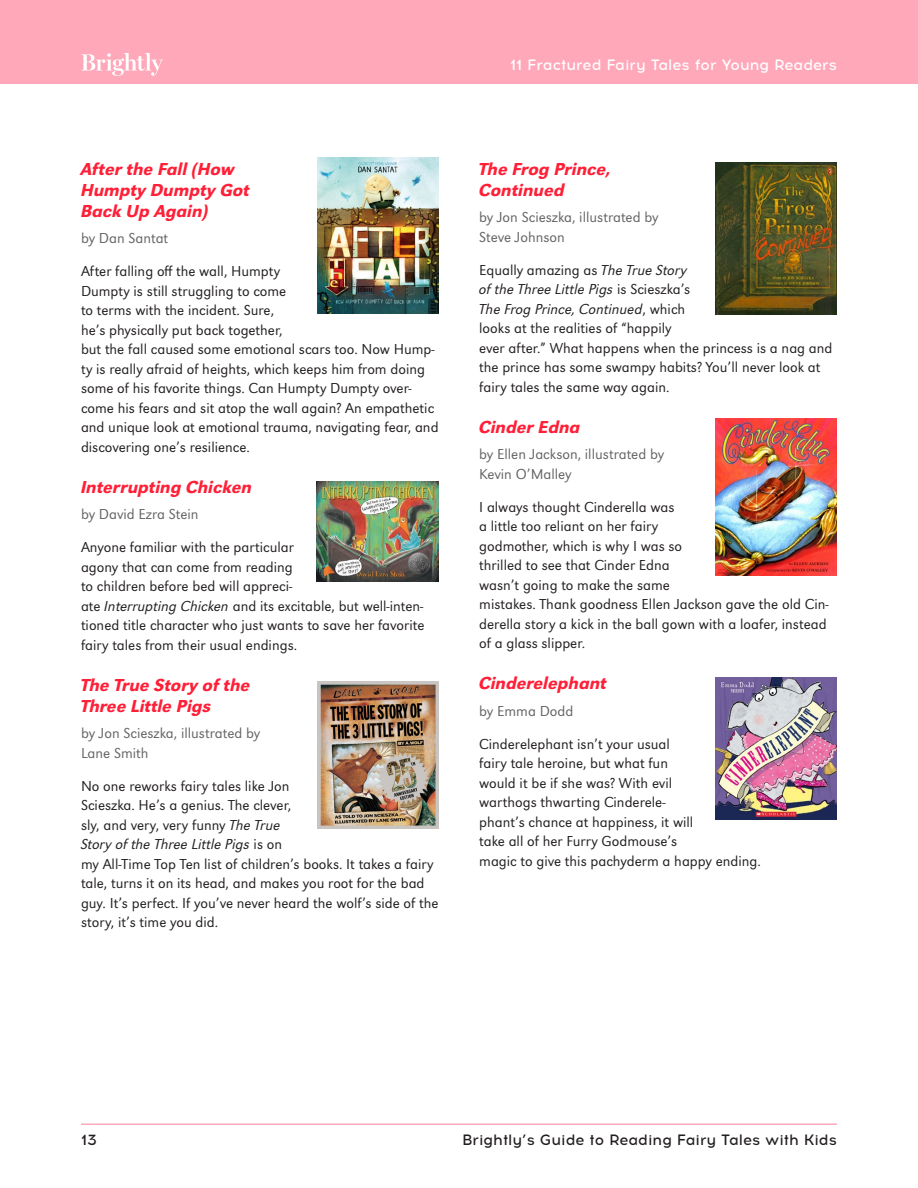
<style>
.page{position:relative;width:918px;height:1188px;background:#fff}
.page>*{position:absolute;margin:0;border:0;box-sizing:border-box;transform-origin:0 0}
.t1{font:italic 500 18px/21px "URW Grotesk TOT";color:#ff1f37}
.t2{font:300 15px/19.5px "URW Grotesk TOT";color:#231f20}
.t3{font:300 15px/19.5px "URW Grotesk TOT";color:#636466}
.t4{font:500 15px "Acrom";color:#231f20}
.t5{font:500 15px "Acrom";color:#fff}
.s1{font-style:italic}
</style>
<div class="page">
<div style="left:0;top:0;width:918px;height:83px;background:#ffa8ba"></div>
<svg style="left:81px;top:53px;width:82px;height:23px"></svg>
<hr style="left:81px;top:1124px;width:756px;height:1px;background:#ffa8ba">
<img style="left:317px;top:157px;width:121px;height:156px">
<img style="left:317px;top:482px;width:121px;height:100px">
<img style="left:317px;top:681px;width:122px;height:147px">
<img style="left:716px;top:418px;width:121px;height:158px">
<img style="left:716px;top:677px;width:121px;height:143px">
<img style="left:716px;top:162px;width:121px;height:152px">
<p class="t1" style="left:81px;top:159px;width:171px">After the Fall (How<br>Humpty Dumpty Got<br>Back Up Again)</p>
<p class="t3" style="left:81px;top:229px;width:89px">by Dan Santat</p>
<p class="t2" style="left:81px;top:262px;width:359px">After falling off the wall, Humpty<br>Dumpty is still struggling to come<br>to terms with the incident. Sure,<br>he’s physically put back together,<br>but the fall caused some emotional scars too. Now Hump&shy;ty is really afraid of heights, which keeps him from doing some of his favorite things. Can Humpty Dumpty over&shy;come his fears and sit atop the wall again? An empathetic and unique look at emotional trauma, navigating fear, and discovering one’s resilience.</p>
<p class="t1" style="left:81px;top:477px;width:173px">Interrupting Chicken</p>
<p class="t3" style="left:81px;top:505px;width:119px">by David Ezra Stein</p>
<p class="t2" style="left:81px;top:538px;width:345px">Anyone familiar with the particular<br>agony that can come from reading<br>to children before bed will appreci-<br>ate <span class="s1">Interrupting Chicken</span> and its excitable, but well-inten&shy;tioned title character who just wants to save her favorite fairy tales from their usual endings.</p>
<p class="t1" style="left:81px;top:675px;width:171px">The True Story of the<br>Three Little Pigs</p>
<p class="t3" style="left:81px;top:724px;width:181px">by Jon Scieszka, illustrated by<br>Lane Smith</p>
<p class="t2" style="left:81px;top:776px;width:359px">No one reworks fairy tales like Jon<br>Scieszka. He’s a genius. The clever,<br>sly, and very, very funny <span class="s1">The True<br>Story of the Three Little Pigs</span> is on<br>my All-Time Top Ten list of children’s books. It takes a fairy tale, turns it on its head, and makes you root for the bad guy. It’s perfect. If you’ve never heard the wolf’s side of the story, it’s time you did.</p>
<p class="t5" style="left:510px;top:54px;width:328px">11 Fractured Fairy Tales for Young Readers</p>
<p class="t1" style="left:479px;top:159px;width:134px">The Frog Prince,<br>Continued</p>
<p class="t3" style="left:479px;top:208px;width:181px">by Jon Scieszka, illustrated by<br>Steve Johnson</p>
<p class="t2" style="left:479px;top:260px;width:355px">Equally amazing as <span class="s1">The True Story<br>of the Three Little Pigs</span> is Scieszka’s<br><span class="s1">The Frog Prince, Continued</span>, which<br>looks at the realities of “happily<br>ever after.” What happens when the princess is a nag and the prince has some swampy habits? You’ll never look at fairy tales the same way again.</p>
<p class="t1" style="left:479px;top:417px;width:103px">Cinder Edna</p>
<p class="t3" style="left:479px;top:445px;width:186px">by Ellen Jackson, illustrated by<br>Kevin O’Malley</p>
<p class="t2" style="left:479px;top:497px;width:351px">I always thought Cinderella was<br>a little too reliant on her fairy<br>godmother, which is why I was so<br>thrilled to see that Cinder Edna<br>wasn’t going to make the same<br>mistakes. Thank goodness Ellen Jackson gave the old Cin&shy;derella story a kick in the ball gown with a loafer, instead of a glass slipper.</p>
<p class="t1" style="left:479px;top:673px;width:129px">Cinderelephant</p>
<p class="t3" style="left:479px;top:701px;width:96px">by Emma Dodd</p>
<p class="t2" style="left:479px;top:734px;width:283px">Cinderelephant isn’t your usual<br>fairy tale heroine, but what fun<br>would it be if she was? With evil<br>warthogs thwarting Cinderele-<br>phant’s chance at happiness, it will<br>take all of her Furry Godmouse’s<br>magic to give this pachyderm a happy ending.</p>
<p class="t4" style="left:81px;top:1130px;width:17px">13</p>
<p class="t4" style="left:462px;top:1130px;width:376px">Brightly’s Guide to Reading Fairy Tales with Kids</p>
</div>
